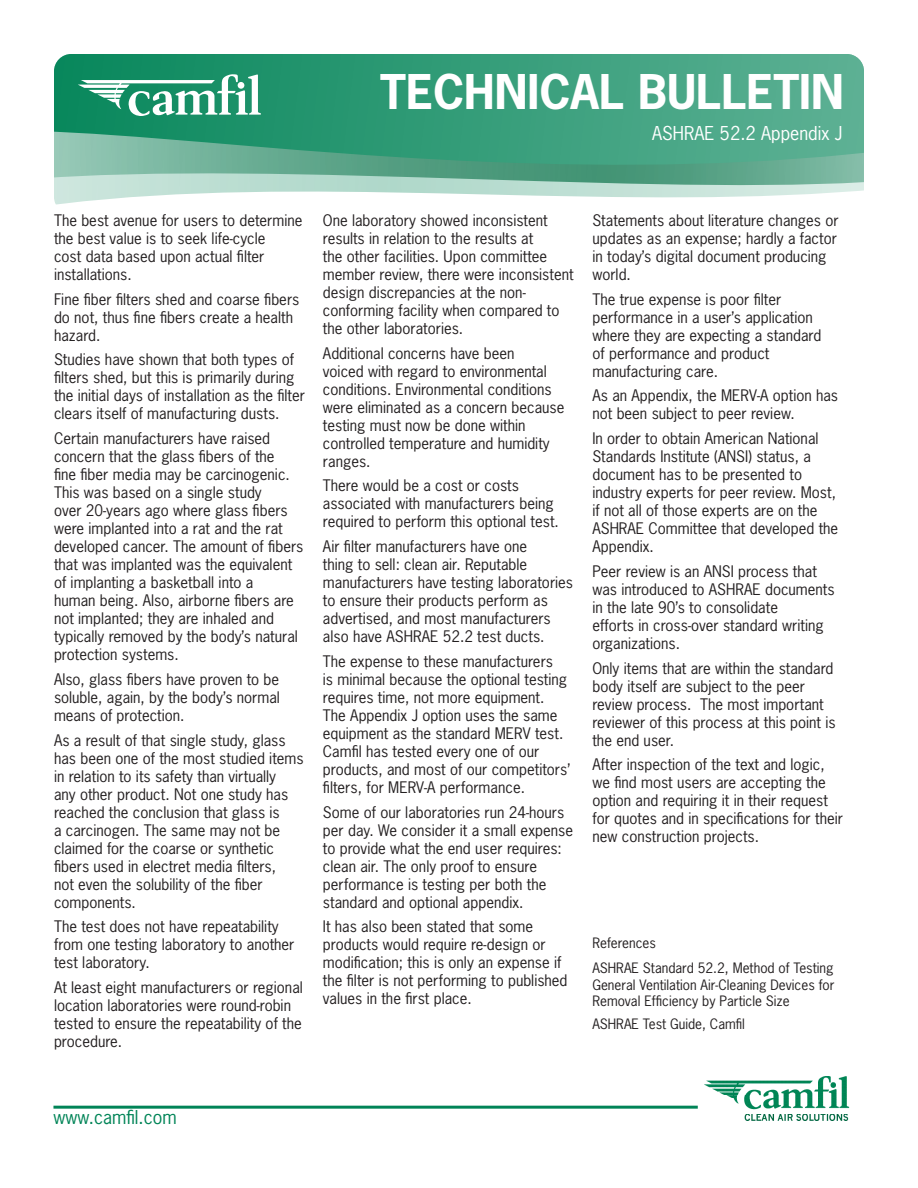
<style>
.page{position:relative;width:918px;height:1188px;background:#fff}
.page>*{position:absolute;margin:0;border:0;box-sizing:border-box;transform-origin:0 0}
.t1{font:700 45px "News Gothic Std";color:#fff}
.t2{font:18px "News Gothic Std";color:#fff}
.t3{font:18px "News Gothic Std";color:#008457}
.t4{font:15px/18px "News Gothic Std";color:#231f20}
.t5{font:13.5px/16.2px "News Gothic Std";color:#231f20;text-align:justify}
</style>
<div class="page">
<svg style="left:54px;top:54px;width:810px;height:151px;background:#5eaf93"></svg>
<svg style="left:78px;top:74px;width:183px;height:42px"></svg>
<div style="left:238px;top:82px;width:6px;height:7px;background:#fff;border-radius:50%"></div>
<hr style="left:53px;top:1106px;width:645px;height:3px;background:#008457">
<img style="left:705px;top:1077px;width:145px;height:44px">
<p class="t1" style="left:380px;top:62px;width:465px">TECHNICAL BULLETIN</p>
<p class="t2" style="left:652px;top:122px;width:192px">ASHRAE 52.2 Appendix J</p>
<p class="t4" style="left:54px;top:211px;width:250px">The best avenue for users to determine the best value is to seek life-cycle<br>cost data based upon actual filter installations.</p>
<p class="t4" style="left:54px;top:290px;width:247px">Fine fiber filters shed and coarse fibers do not, thus fine fibers create a health hazard.</p>
<p class="t4" style="left:54px;top:351px;width:252px">Studies have shown that both types of filters shed, but this is primarily during the initial days of installation as the filter clears itself of manufacturing dusts.</p>
<p class="t4" style="left:54px;top:429px;width:251px">Certain manufacturers have raised concern that the glass fibers of the<br>fine fiber media may be carcinogenic.<br>This was based on a single study<br>over 20-years ago where glass fibers were implanted into a rat and the rat developed cancer. The amount of fibers that was implanted was the equivalent of implanting a basketball into a<br>human being. Also, airborne fibers are not implanted; they are inhaled and typically removed by the body’s natural protection systems.</p>
<p class="t4" style="left:54px;top:670px;width:227px;text-align:justify">Also, glass fibers have proven to be soluble, again, by the body’s normal means of protection.</p>
<p class="t4" style="left:54px;top:731px;width:251px">As a result of that single study, glass has been one of the most studied items in relation to its safety than virtually<br>any other product. Not one study has reached the conclusion that glass is<br>a carcinogen. The same may not be claimed for the coarse or synthetic fibers used in electret media filters,<br>not even the solubility of the fiber components.</p>
<p class="t4" style="left:54px;top:918px;width:242px">The test does not have repeatability from one testing laboratory to another test laboratory.</p>
<p class="t4" style="left:54px;top:978px;width:250px">At least eight manufacturers or regional location laboratories were round-robin tested to ensure the repeatability of the procedure.</p>
<p class="t4" style="left:323px;top:211px;width:252px">One laboratory showed inconsistent results in relation to the results at<br>the other facilities. Upon committee member review, there were inconsistent design discrepancies at the non&shy;conforming facility when compared to the other laboratories.</p>
<p class="t4" style="left:323px;top:344px;width:243px">Additional concerns have been<br>voiced with regard to environmental conditions. Environmental conditions were eliminated as a concern because testing must now be done within controlled temperature and humidity ranges.</p>
<p class="t4" style="left:323px;top:477px;width:237px">There would be a cost or costs associated with manufacturers being required to perform this optional test.</p>
<p class="t4" style="left:323px;top:537px;width:252px">Air filter manufacturers have one<br>thing to sell: clean air. Reputable manufacturers have testing laboratories to ensure their products perform as advertised, and most manufacturers also have ASHRAE 52.2 test ducts.</p>
<p class="t4" style="left:323px;top:652px;width:249px">The expense to these manufacturers<br>is minimal because the optional testing requires time, not more equipment.<br>The Appendix J option uses the same equipment as the standard MERV test.<br>Camfil has tested every one of our products, and most of our competitors’ filters, for MERV-A performance.</p>
<p class="t4" style="left:323px;top:803px;width:252px">Some of our laboratories run 24-hours per day. We consider it a small expense to provide what the end user requires: clean air. The only proof to ensure performance is testing per both the standard and optional appendix.</p>
<p class="t4" style="left:323px;top:918px;width:246px">It has also been stated that some products would require re-design or modification; this is only an expense if the filter is not performing to published values in the first place.</p>
<p class="t4" style="left:592px;top:211px;width:248px">Statements about literature changes or updates as an expense; hardly a factor in today’s digital document producing world.</p>
<p class="t4" style="left:592px;top:290px;width:230px">The true expense is poor filter performance in a user’s application where they are expecting a standard of performance and product manufacturing care.</p>
<p class="t4" style="left:592px;top:387px;width:247px">As an Appendix, the MERV-A option has not been subject to peer review.</p>
<p class="t4" style="left:592px;top:429px;width:247px">In order to obtain American National<br>Standards Institute (ANSI) status, a document has to be presented to industry experts for peer review. Most, if not all of those experts are on the<br>ASHRAE Committee that developed the<br>Appendix.</p>
<p class="t4" style="left:592px;top:562px;width:244px">Peer review is an ANSI process that was introduced to ASHRAE documents in the late 90’s to consolidate<br>efforts in cross-over standard writing organizations.</p>
<p class="t4" style="left:592px;top:659px;width:245px">Only items that are within the standard body itself are subject to the peer review process. The most important reviewer of this process at this point is the end user.</p>
<p class="t4" style="left:592px;top:756px;width:252px">After inspection of the text and logic, we find most users are accepting the option and requiring it in their request for quotes and in specifications for their new construction projects.</p>
<p class="t5" style="left:592px;top:935px;width:65px">References</p>
<p class="t5" style="left:592px;top:960px;width:244px">ASHRAE Standard 52.2, Method of Testing General Ventilation Air-Cleaning Devices for Removal Efficiency by Particle Size</p>
<p class="t5" style="left:592px;top:1015px;width:154px">ASHRAE Test Guide, Camfil</p>
<p class="t3" style="left:53px;top:1106px;width:125px">www.camfil.com</p>
</div>
